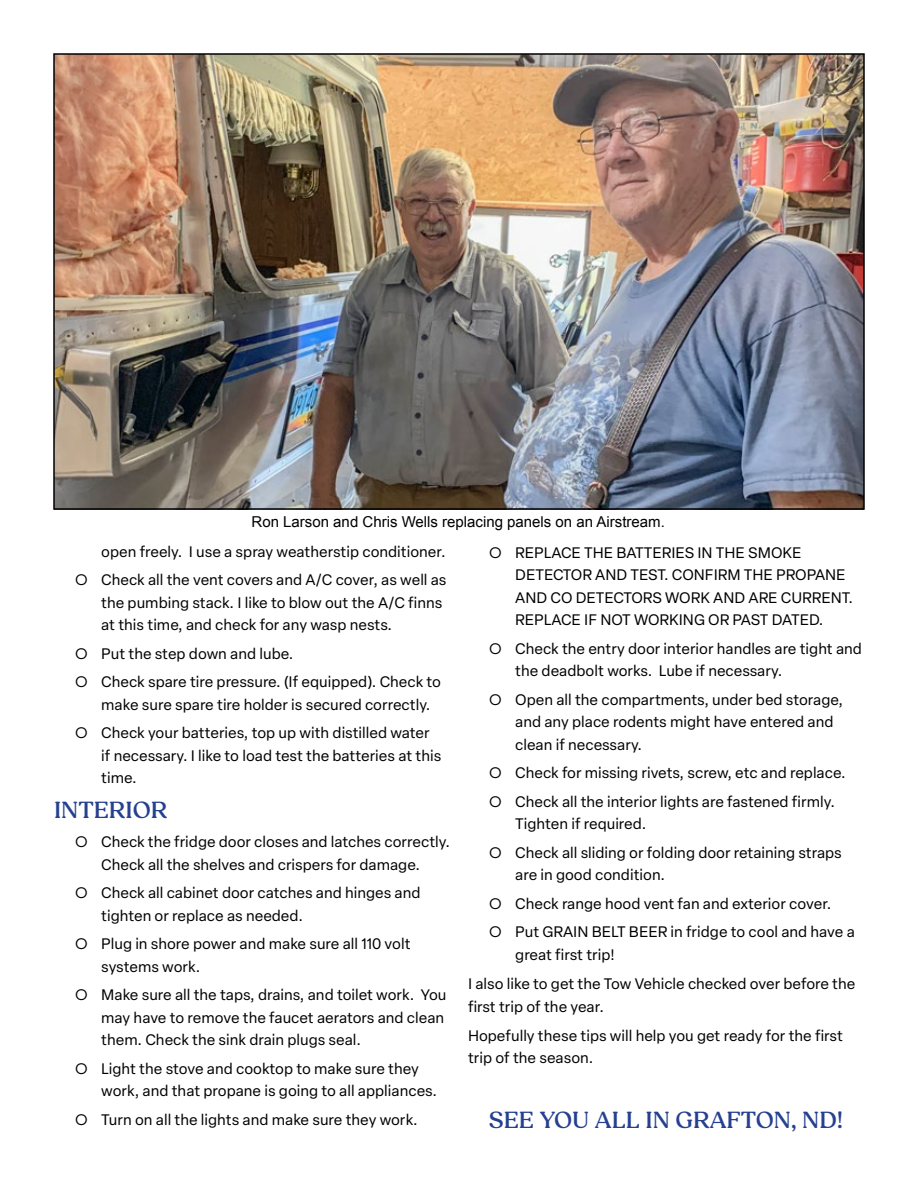
<style>
.page{position:relative;width:918px;height:1188px;background:#fff}
.page>*{position:absolute;margin:0;border:0;box-sizing:border-box;transform-origin:0 0}
.t1{font:500 24px "Fields";color:#25408f}
.t2{font:15px/22.5px "Elza Text";color:#000}
.t3{font:15px "Arial";color:#000}
</style>
<div class="page">
<img style="left:56px;top:56px;width:806px;height:451px">
<div style="left:53px;top:53px;width:812px;height:457px;border:2px solid #000"></div>
<p class="t3" style="left:252px;top:512px;width:415px">Ron Larson and Chris Wells replacing panels on an Airstream.</p>
<p class="t2" style="left:101px;top:539px;width:346px">open freely. I use a spray weatherstip conditioner.</p>
<p class="t2" style="left:101px;top:568px;width:347px;text-indent:-26px">○ Check all the vent covers and A/C cover, as well as the pumbing stack. I like to blow out the A/C finns at this time, and check for any wasp nests.</p>
<p class="t2" style="left:75px;top:641px;width:220px">○ Put the step down and lube.</p>
<p class="t2" style="left:101px;top:670px;width:341px;text-indent:-26px">○ Check spare tire pressure. (If equipped). Check to make sure spare tire holder is secured correctly.</p>
<p class="t2" style="left:101px;top:721px;width:342px;text-indent:-26px">○ Check your batteries, top up with distilled water if necessary. I like to load test the batteries at this time.</p>
<h1 class="t1" style="left:54px;top:797px;width:115px">INTERIOR</h1>
<p class="t2" style="left:75px;top:830px;width:376px;text-align:center">○ Check the fridge door closes and latches correctly.<br>Check all the shelves and crispers for damage.</p>
<p class="t2" style="left:101px;top:881px;width:321px;text-indent:-26px">○ Check all cabinet door catches and hinges and tighten or replace as needed.</p>
<p class="t2" style="left:101px;top:932px;width:311px;text-indent:-26px">○ Plug in shore power and make sure all 110 volt systems work.</p>
<p class="t2" style="left:101px;top:983px;width:347px;text-indent:-26px">○ Make sure all the taps, drains, and toilet work. You may have to remove the faucet aerators and clean them. Check the sink drain plugs seal.</p>
<p class="t2" style="left:101px;top:1057px;width:337px;text-indent:-26px">○ Light the stove and cooktop to make sure they work, and that propane is going to all appliances.</p>
<p class="t2" style="left:75px;top:1108px;width:344px">○ Turn on all the lights and make sure they work.</p>
<p class="t2" style="left:515px;top:540px;width:339px;text-indent:-26px">○ REPLACE THE BATTERIES IN THE SMOKE DETECTOR AND TEST. CONFIRM THE PROPANE AND CO DETECTORS WORK AND ARE CURRENT.<br>REPLACE IF NOT WORKING OR PAST DATED.</p>
<p class="t2" style="left:515px;top:636px;width:348px;text-indent:-26px">○ Check the entry door interior handles are tight and the deadbolt works. Lube if necessary.</p>
<p class="t2" style="left:515px;top:687px;width:329px;text-indent:-26px">○ Open all the compartments, under bed storage, and any place rodents might have entered and clean if necessary.</p>
<p class="t2" style="left:489px;top:761px;width:358px">○ Check for missing rivets, screw, etc and replace.</p>
<p class="t2" style="left:515px;top:789px;width:321px;text-indent:-26px">○ Check all the interior lights are fastened firmly.<br>Tighten if required.</p>
<p class="t2" style="left:515px;top:840px;width:328px;text-indent:-26px">○ Check all sliding or folding door retaining straps are in good condition.</p>
<p class="t2" style="left:489px;top:891px;width:344px">○ Check range hood vent fan and exterior cover.</p>
<p class="t2" style="left:515px;top:920px;width:341px;text-indent:-26px">○ Put GRAIN BELT BEER in fridge to cool and have a great first trip!</p>
<p class="t2" style="left:468px;top:972px;width:389px">I also like to get the Tow Vehicle checked over before the first trip of the year.</p>
<p class="t2" style="left:468px;top:1023px;width:376px">Hopefully these tips will help you get ready for the first trip of the season.</p>
<h1 class="t1" style="left:489px;top:1106px;width:356px">SEE YOU ALL IN GRAFTON, ND!</h1>
</div>
